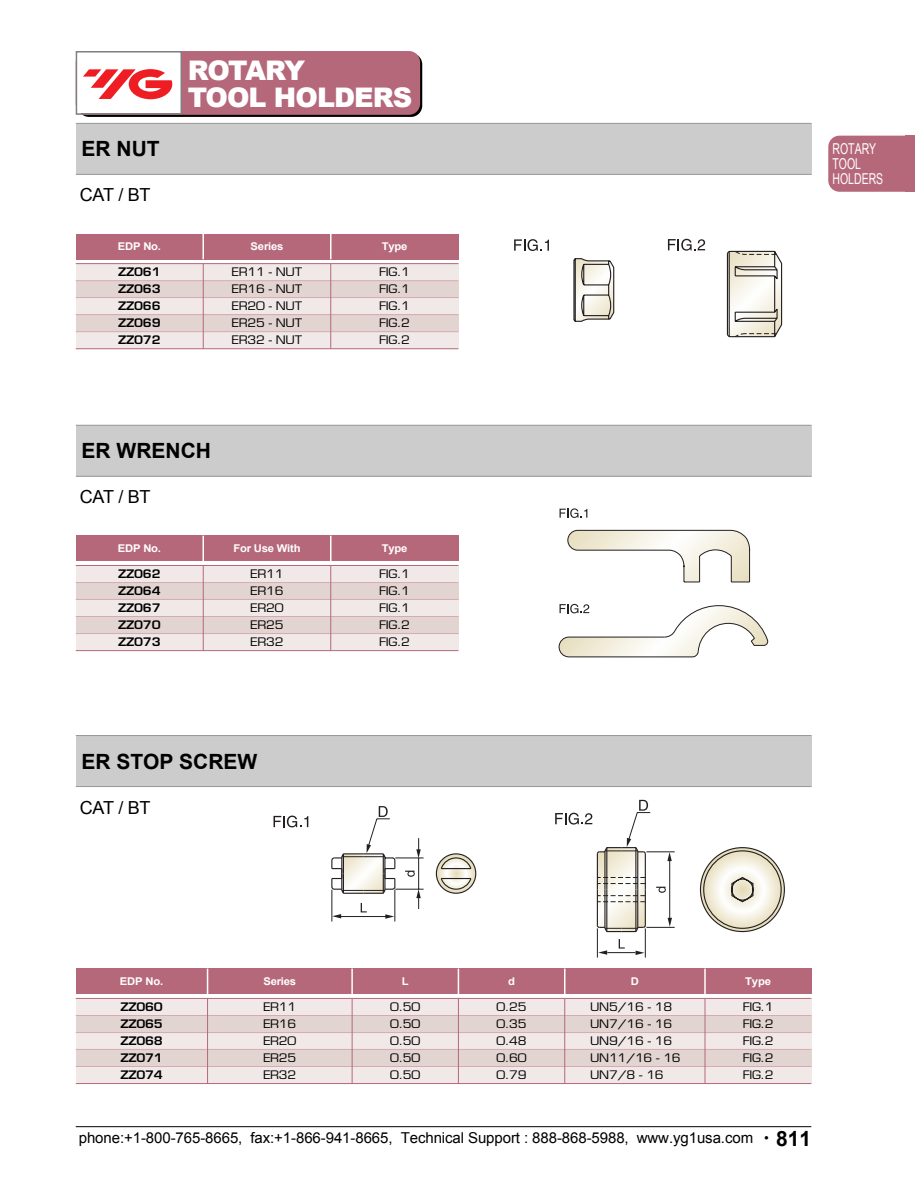
<style>
.page{position:relative;width:915px;height:1182px;background:#fff}
.page>*{position:absolute;margin:0;border:0;box-sizing:border-box;transform-origin:0 0}
.t1{font:900 27px/27px "Arial";letter-spacing:-.035em;color:#fff}
.t2{font:700 21px "Arial";color:#000}
.t3{font:18px "Arial";letter-spacing:-.015em;color:#000}
.t4{font:15px "Arial";letter-spacing:-.005em;color:#000}
.t5{font:15px/15px "Arial";color:#fff;scale:.7 1}
.t6{font:11.55px/17.1px "Eurostile";letter-spacing:-.02em;color:#000;text-align:justify;scale:1.11 1}
.t7{font:600 11.55px/17.1px "Eurostile";letter-spacing:-.02em;color:#000;text-align:justify;scale:1.11 1}
.t8{font:700 10.65px "Arial";letter-spacing:-.015em;color:#fff;scale:1.05 1}
.s1{font-family:"HY Te Go Thic";font-weight:700;font-size:13.5px}
.s2{font-weight:700;font-size:21px}
</style>
<div class="page">
<div style="left:76px;top:123px;width:735px;height:51px;background:#ccc"></div>
<hr style="left:76px;top:123px;width:735px;height:1px;background:#999">
<hr style="left:76px;top:174px;width:735px;height:1px;background:#999">
<hr style="left:76px;top:1126px;width:735px;height:1px;background:#000">
<div style="left:828px;top:136px;width:77px;height:56px;background:#b6687b"></div>
<div style="left:905px;top:136px;width:9px;height:56px;background:#b6687b"></div>
<div style="left:78px;top:53px;width:344px;height:64px;background:#000;border-radius:11px"></div>
<div style="left:76px;top:51px;width:344px;height:64px;background:#b6687b;border-radius:11px"></div>
<div style="left:77px;top:53px;width:104px;height:60px;background:#fff"></div>
<svg style="left:83px;top:69px;width:89px;height:30px"></svg>
<div style="left:76px;top:51px;width:106px;height:64px;border:2px solid #808080"></div>
<svg style="left:514px;top:239px;width:35px;height:12px"></svg>
<svg style="left:573px;top:258px;width:42px;height:64px"></svg>
<svg style="left:668px;top:239px;width:37px;height:12px"></svg>
<svg style="left:726px;top:250px;width:57px;height:88px"></svg>
<div style="left:76px;top:234px;width:382px;height:25px;background:#b6687b"></div>
<div style="left:76px;top:264px;width:382px;height:85px;background:#f0e9e8"></div>
<div style="left:76px;top:281px;width:382px;height:17px;background:#e2d4d1"></div>
<div style="left:76px;top:315px;width:382px;height:17px;background:#e2d4d1"></div>
<hr style="left:76px;top:263px;width:382px;height:1px;background:#b6687b">
<hr style="left:76px;top:280px;width:382px;height:1px;background:#d5abb1">
<hr style="left:76px;top:297px;width:382px;height:1px;background:#d5abb1">
<hr style="left:76px;top:314px;width:382px;height:1px;background:#d5abb1">
<hr style="left:76px;top:331px;width:382px;height:1px;background:#d5abb1">
<hr style="left:76px;top:348px;width:382px;height:1px;background:#b6687b">
<hr style="left:203px;top:264px;width:1px;height:85px;background:#b6687b">
<hr style="left:330px;top:264px;width:1px;height:85px;background:#b6687b">
<hr style="left:202px;top:234px;width:2px;height:25px;background:#fff">
<hr style="left:330px;top:234px;width:2px;height:25px;background:#fff">
<div style="left:76px;top:425px;width:735px;height:51px;background:#ccc"></div>
<hr style="left:76px;top:425px;width:735px;height:1px;background:#999">
<hr style="left:76px;top:476px;width:735px;height:1px;background:#999">
<svg style="left:560px;top:508px;width:27px;height:10px"></svg>
<svg style="left:558px;top:529px;width:211px;height:129px"></svg>
<div style="left:76px;top:536px;width:382px;height:25px;background:#b6687b"></div>
<div style="left:76px;top:566px;width:382px;height:85px;background:#f0e9e8"></div>
<div style="left:76px;top:583px;width:382px;height:17px;background:#e2d4d1"></div>
<div style="left:76px;top:617px;width:382px;height:17px;background:#e2d4d1"></div>
<hr style="left:76px;top:565px;width:382px;height:1px;background:#b6687b">
<hr style="left:76px;top:582px;width:382px;height:1px;background:#d5abb1">
<hr style="left:76px;top:599px;width:382px;height:1px;background:#d5abb1">
<hr style="left:76px;top:616px;width:382px;height:1px;background:#d5abb1">
<hr style="left:76px;top:633px;width:382px;height:1px;background:#d5abb1">
<hr style="left:76px;top:650px;width:382px;height:1px;background:#b6687b">
<hr style="left:203px;top:566px;width:1px;height:85px;background:#b6687b">
<hr style="left:330px;top:566px;width:1px;height:85px;background:#b6687b">
<hr style="left:202px;top:536px;width:2px;height:25px;background:#fff">
<hr style="left:330px;top:536px;width:2px;height:25px;background:#fff">
<div style="left:76px;top:736px;width:735px;height:51px;background:#ccc"></div>
<hr style="left:76px;top:735px;width:735px;height:1px;background:#999">
<hr style="left:76px;top:786px;width:735px;height:1px;background:#999">
<div style="left:76px;top:969px;width:735px;height:25px;background:#b6687b"></div>
<div style="left:76px;top:998px;width:735px;height:86px;background:#f0e9e8"></div>
<div style="left:76px;top:1015px;width:735px;height:17px;background:#e2d4d1"></div>
<div style="left:76px;top:1049px;width:735px;height:17px;background:#e2d4d1"></div>
<hr style="left:76px;top:998px;width:735px;height:1px;background:#b6687b">
<hr style="left:76px;top:1015px;width:735px;height:1px;background:#d5abb1">
<hr style="left:76px;top:1032px;width:735px;height:1px;background:#d5abb1">
<hr style="left:76px;top:1049px;width:735px;height:1px;background:#d5abb1">
<hr style="left:76px;top:1066px;width:735px;height:1px;background:#d5abb1">
<hr style="left:76px;top:1083px;width:735px;height:1px;background:#b6687b">
<hr style="left:207px;top:998px;width:1px;height:86px;background:#b6687b">
<hr style="left:352px;top:998px;width:1px;height:86px;background:#b6687b">
<hr style="left:458px;top:998px;width:1px;height:86px;background:#b6687b">
<hr style="left:564px;top:998px;width:1px;height:86px;background:#b6687b">
<hr style="left:705px;top:998px;width:1px;height:86px;background:#b6687b">
<svg style="left:207px;top:969px;width:1px;height:25px"></svg>
<hr style="left:351px;top:969px;width:2px;height:25px;background:#fff">
<svg style="left:458px;top:969px;width:1px;height:25px"></svg>
<hr style="left:564px;top:969px;width:2px;height:25px;background:#fff">
<hr style="left:704px;top:969px;width:2px;height:25px;background:#fff">
<svg style="left:274px;top:816px;width:34px;height:11px"></svg>
<svg style="left:331px;top:806px;width:146px;height:116px"></svg>
<svg style="left:555px;top:799px;width:230px;height:159px"></svg>
<h2 class="t2" style="left:82px;top:137px;width:80px">ER NUT</h2>
<h3 class="t3" style="left:80px;top:185px;width:72px">CAT / BT</h3>
<h1 class="t1" style="left:188px;top:56px;width:226px">ROTARY<br>TOOL HOLDERS</h1>
<p class="t8" style="left:118px;top:241px;width:43px">EDP No.</p>
<p class="t8" style="left:251px;top:241px;width:33px">Series</p>
<p class="t8" style="left:382px;top:241px;width:26px">Type</p>
<p class="t7" style="left:118px;top:265px;width:40px">ZZ061<br>ZZ063<br>ZZ066<br>ZZ069<br>ZZ072</p>
<p class="t6" style="left:232px;top:265px;width:65px">ER11 - NUT ER16 - NUT ER20 - NUT ER25 - NUT ER32 - NUT</p>
<p class="t6" style="left:379px;top:265px;width:29px">FIG.1<br>FIG.1<br>FIG.1<br>FIG.2<br>FIG.2</p>
<h2 class="t2" style="left:82px;top:439px;width:131px">ER WRENCH</h2>
<h3 class="t3" style="left:80px;top:487px;width:72px">CAT / BT</h3>
<p class="t8" style="left:118px;top:543px;width:43px">EDP No.</p>
<p class="t8" style="left:233px;top:543px;width:66px">For Use With</p>
<p class="t8" style="left:382px;top:543px;width:26px">Type</p>
<p class="t7" style="left:118px;top:567px;width:40px">ZZ062<br>ZZ064<br>ZZ067<br>ZZ070<br>ZZ073</p>
<p class="t6" style="left:251px;top:567px;width:31px">ER11<br>ER16<br>ER20<br>ER25<br>ER32</p>
<p class="t6" style="left:379px;top:567px;width:29px">FIG.1<br>FIG.1<br>FIG.1<br>FIG.2<br>FIG.2</p>
<h2 class="t2" style="left:82px;top:750px;width:177px">ER STOP SCREW</h2>
<h3 class="t3" style="left:80px;top:797px;width:72px">CAT / BT</h3>
<p class="t5" style="left:833px;top:141px;width:74px">ROTARY<br>TOOL<br>HOLDERS</p>
<p class="t8" style="left:263px;top:976px;width:33px">Series</p>
<p class="t8" style="left:120px;top:976px;width:43px">EDP No.</p>
<p class="t8" style="left:402px;top:976px;width:8px">L</p>
<p class="t8" style="left:508px;top:976px;width:8px">d</p>
<p class="t8" style="left:631px;top:976px;width:9px">D</p>
<p class="t8" style="left:745px;top:976px;width:26px">Type</p>
<p class="t7" style="left:120px;top:1000px;width:40px">ZZ060<br>ZZ065<br>ZZ068<br>ZZ071<br>ZZ074</p>
<p class="t6" style="left:390px;top:1000px;width:29px">0.50<br>0.50<br>0.50<br>0.50<br>0.50</p>
<p class="t6" style="left:497px;top:1000px;width:29px">0.25<br>0.35<br>0.48<br>0.60<br>0.79</p>
<p class="t6" style="left:590px;top:1000px;width:83px;text-align:left">UN5/16 - 18<br>UN7/16 - 16<br>UN9/16 - 16<br>UN11/16 - 16<br>UN7/8 - 16</p>
<p class="t6" style="left:743px;top:1000px;width:29px">FIG.1<br>FIG.2<br>FIG.2<br>FIG.2<br>FIG.2</p>
<p class="t6" style="left:263px;top:1000px;width:31px">ER11<br>ER16<br>ER20<br>ER25<br>ER32</p>
<p class="t4" style="left:79px;top:1130px;width:734px">phone:+1-800-765-8665, fax:+1-866-941-8665, Technical Support : 888-868-5988, www.yg1usa.com <span class="s1">•</span> <span class="s2">811</span></p>
</div>
